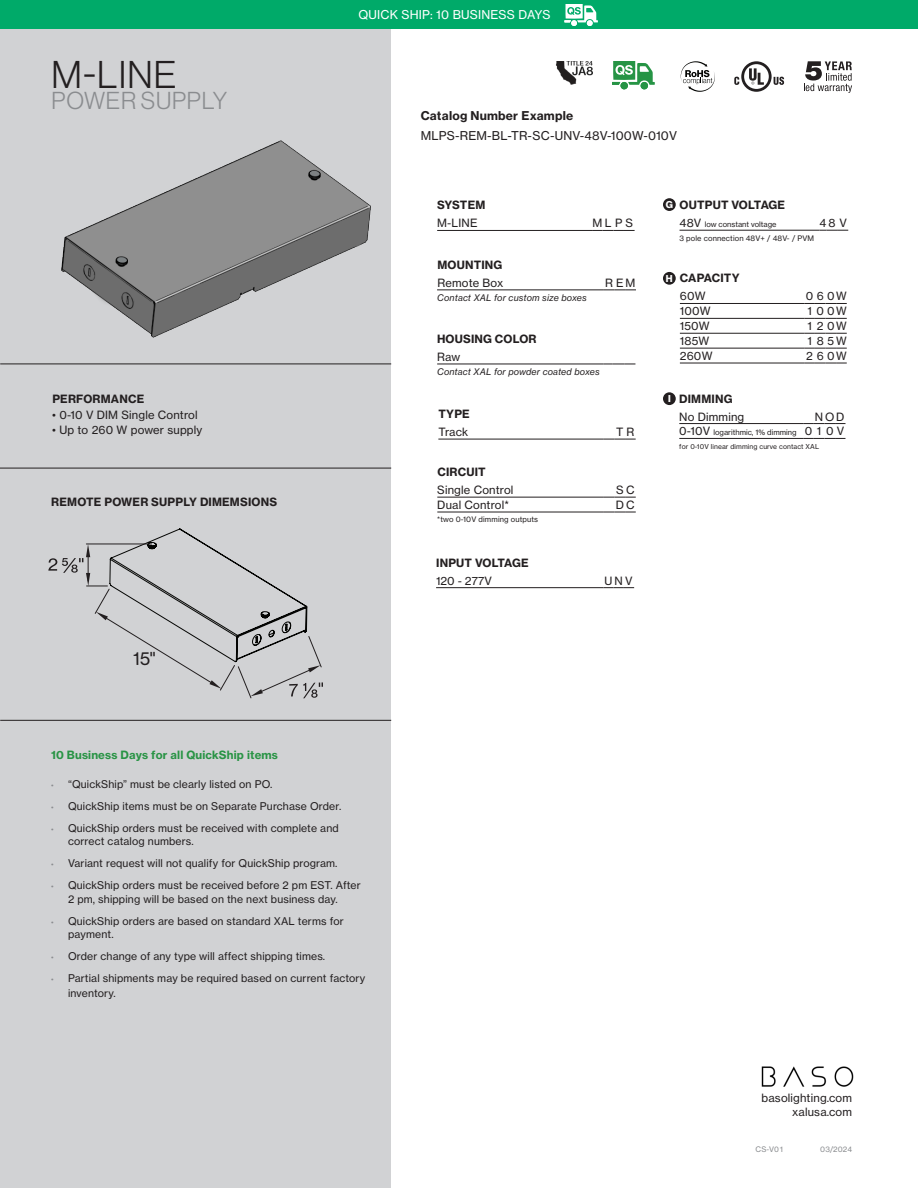
<style>
.page{position:relative;width:918px;height:1188px;background:#fff}
.page>*{position:absolute;margin:0;border:0;box-sizing:border-box;transform-origin:0 0}
.Vela_d_ind{font:37.8px "N Haas Grotesk DS Pro 45 Lt";color:#231f20}
.Vela_d_ind-2{font:24px "N Haas Grotesk DS Pro 45 Lt";letter-spacing:.03em;color:#8a8c8f}
.text{font:12px "N Haas Grotesk TX Pro 55 Rg";letter-spacing:.015em;color:#231f20}
.t1{font:12px "N Haas Grotesk TX Pro 55 Rg";letter-spacing:.015em;color:#fff}
.text-2{font:12px "N Haas Grotesk TX Pro 75 Bd";letter-spacing:.015em;color:#231f20}
.t2{font:11.25px "N Haas Grotesk TX Pro 55 Rg";letter-spacing:.015em;color:#231f20}
.t3{font:11.25px "N Haas Grotesk TX Pro 75 Bd";letter-spacing:.015em;color:#231f20}
.t4{font:11.25px "N Haas Grotesk TX Pro 75 Bd";letter-spacing:.015em;color:#299445}
.t5{font:10.5px/13.5px "N Haas Grotesk TX Pro 55 Rg";letter-spacing:.015em;color:#231f20}
.t6{font:9.75px "N Haas Grotesk DS Pro 75 Bd";color:#fff}
.t7{font:9px "N Haas Grotesk TX Pro 56 It";letter-spacing:.015em;color:#231f20}
.t8{font:7.5px "N Haas Grotesk TX Pro 55 Rg";color:#231f20}
.t9{font:7.5px "N Haas Grotesk TX Pro 55 Rg";color:#8a8c8f}
.t10{font:6.75px "N Haas Grotesk TX Pro 55 Rg";letter-spacing:.015em;color:#231f20}
.s1{font-size:11.25px}
.s2{font-size:7.5px;color:#8a8c8f}
</style>
<div class="page">
<div style="left:0;top:0;width:391px;height:1188px;background:#d1d2d4"></div>
<svg style="left:804px;top:61px;width:48px;height:32px"></svg>
<svg style="left:734px;top:61px;width:50px;height:31px"></svg>
<svg style="left:681px;top:61px;width:34px;height:31px"></svg>
<img style="left:556px;top:61px;width:37px;height:24px">
<svg style="left:613px;top:62px;width:42px;height:27px"></svg>
<div style="left:0;top:0;width:918px;height:29px;background:#00aa69"></div>
<svg style="left:565px;top:4px;width:33px;height:22px"></svg>
<img style="left:761px;top:1066px;width:93px;height:21px">
<hr style="left:0;top:720px;width:391px;height:1px;background:#231f20">
<hr style="left:0;top:468px;width:391px;height:1px;background:#231f20">
<hr style="left:0;top:364px;width:391px;height:1px;background:#231f20">
<img style="left:61px;top:140px;width:310px;height:198px">
<hr style="left:437px;top:230px;width:155px;height:1px;background:#231f20">
<svg style="left:592px;top:230px;width:43px;height:1px"></svg>
<hr style="left:680px;top:230px;width:140px;height:1px;background:#231f20">
<svg style="left:820px;top:230px;width:28px;height:1px"></svg>
<hr style="left:436px;top:587px;width:167px;height:1px;background:#231f20">
<svg style="left:603px;top:587px;width:31px;height:1px"></svg>
<hr style="left:437px;top:290px;width:167px;height:1px;background:#231f20">
<svg style="left:604px;top:290px;width:32px;height:1px"></svg>
<hr style="left:680px;top:363px;width:124px;height:1px;background:#231f20">
<svg style="left:804px;top:363px;width:43px;height:1px"></svg>
<hr style="left:680px;top:303px;width:124px;height:1px;background:#231f20">
<svg style="left:804px;top:303px;width:43px;height:1px"></svg>
<hr style="left:680px;top:318px;width:124px;height:1px;background:#231f20">
<svg style="left:804px;top:318px;width:43px;height:1px"></svg>
<hr style="left:680px;top:333px;width:124px;height:1px;background:#231f20">
<svg style="left:804px;top:333px;width:43px;height:1px"></svg>
<hr style="left:680px;top:348px;width:124px;height:1px;background:#231f20">
<svg style="left:804px;top:348px;width:43px;height:1px"></svg>
<hr style="left:438px;top:439px;width:166px;height:1px;background:#231f20">
<svg style="left:604px;top:439px;width:32px;height:1px"></svg>
<hr style="left:437px;top:497px;width:167px;height:1px;background:#231f20">
<svg style="left:604px;top:497px;width:32px;height:1px"></svg>
<hr style="left:437px;top:512px;width:167px;height:1px;background:#231f20">
<svg style="left:604px;top:512px;width:32px;height:1px"></svg>
<hr style="left:437px;top:364px;width:166px;height:1px;background:#231f20">
<svg style="left:603px;top:364px;width:32px;height:1px"></svg>
<hr style="left:679px;top:423px;width:124px;height:1px;background:#231f20">
<svg style="left:803px;top:423px;width:42px;height:1px"></svg>
<hr style="left:679px;top:438px;width:124px;height:1px;background:#231f20">
<svg style="left:803px;top:438px;width:42px;height:1px"></svg>
<div style="left:663px;top:272px;width:13px;height:13px;background:#231f20;border-radius:50%"></div>
<div style="left:663px;top:198px;width:13px;height:13px;background:#231f20;border-radius:50%"></div>
<div style="left:663px;top:392px;width:13px;height:13px;background:#231f20;border-radius:50%"></div>
<svg style="left:48px;top:528px;width:275px;height:171px"></svg>
<p class="Vela_d_ind" style="left:52px;top:54px;width:127px">M-LINE</p>
<p class="Vela_d_ind-2" style="left:51px;top:87px;width:177px">POWER SUPPLY</p>
<p class="t3" style="left:52px;top:392px;width:93px">PERFORMANCE</p>
<p class="t2" style="left:52px;top:408px;width:147px">• 0-10 V DIM Single Control</p>
<p class="t2" style="left:52px;top:423px;width:152px">• Up to 260 W power supply</p>
<p class="t3" style="left:51px;top:495px;width:227px">REMOTE POWER SUPPLY DIMEMSIONS</p>
<p class="t1" style="left:358px;top:7px;width:194px">QUICK SHIP: 10 BUSINESS DAYS</p>
<p class="text-2" style="left:421px;top:108px;width:154px">Catalog Number Example</p>
<p class="text" style="left:421px;top:128px;width:258px">MLPS-REM-BL-TR-SC-UNV-48V-100W-010V</p>
<p class="t3" style="left:437px;top:198px;width:50px">SYSTEM</p>
<p class="t2" style="left:437px;top:216px;width:42px">M-LINE</p>
<p class="t2" style="left:592px;top:216px;width:42px">MLPS</p>
<p class="t3" style="left:437px;top:258px;width:66px">MOUNTING</p>
<p class="t2" style="left:438px;top:276px;width:67px">Remote Box</p>
<p class="t2" style="left:605px;top:276px;width:32px">R EM</p>
<p class="t7" style="left:437px;top:292px;width:151px">Contact XAL for custom size boxes</p>
<p class="t3" style="left:437px;top:332px;width:101px">HOUSING COLOR</p>
<p class="t2" style="left:437px;top:350px;width:25px">Raw</p>
<p class="t7" style="left:437px;top:366px;width:164px">Contact XAL for powder coated boxes</p>
<p class="t3" style="left:438px;top:407px;width:33px">TYPE</p>
<p class="t2" style="left:438px;top:425px;width:31px">Track</p>
<p class="t2" style="left:616px;top:425px;width:20px">T R</p>
<p class="t3" style="left:437px;top:465px;width:50px">CIRCUIT</p>
<p class="t2" style="left:437px;top:483px;width:78px">Single Control</p>
<p class="t2" style="left:616px;top:483px;width:20px">SC</p>
<p class="t2" style="left:437px;top:498px;width:73px">Dual Control*</p>
<p class="t2" style="left:616px;top:498px;width:20px">DC</p>
<p class="t8" style="left:437px;top:515px;width:102px">*two 0-10V dimming outputs</p>
<p class="t3" style="left:436px;top:555px;width:94px">INPUT VOLTAGE</p>
<p class="t2" style="left:436px;top:574px;width:57px">120 - 277V</p>
<p class="t2" style="left:605px;top:574px;width:30px">UNV</p>
<p class="t3" style="left:680px;top:198px;width:107px">OUTPUT VOLTAGE</p>
<p class="t8" style="left:680px;top:220px;width:99px"><span class="s1">48V</span> low constant voltage</p>
<p class="t2" style="left:820px;top:216px;width:29px">48V</p>
<p class="t8" style="left:680px;top:233px;width:136px">3 pole connection 48V+ / 48V- / PVM</p>
<p class="t6" style="left:666px;top:199px;width:9px">G</p>
<p class="t6" style="left:666px;top:273px;width:8px">H</p>
<p class="t3" style="left:680px;top:271px;width:61px">CAPACITY</p>
<p class="t2" style="left:680px;top:289px;width:27px">60W</p>
<p class="t2" style="left:806px;top:289px;width:42px">0 6 0W</p>
<p class="t2" style="left:680px;top:304px;width:32px">100W</p>
<p class="t2" style="left:807px;top:304px;width:41px">1 0 0W</p>
<p class="t2" style="left:680px;top:319px;width:31px">150W</p>
<p class="t2" style="left:807px;top:319px;width:41px">1 2 0W</p>
<p class="t2" style="left:680px;top:334px;width:31px">185W</p>
<p class="t2" style="left:807px;top:334px;width:41px">1 8 5W</p>
<p class="t2" style="left:680px;top:349px;width:34px">260W</p>
<p class="t2" style="left:806px;top:349px;width:42px">2 6 0W</p>
<p class="t6" style="left:668px;top:393px;width:4px">I</p>
<p class="t3" style="left:679px;top:391px;width:55px">DIMMING</p>
<p class="t2" style="left:679px;top:410px;width:67px">No Dimming</p>
<p class="t2" style="left:815px;top:410px;width:31px">NOD</p>
<p class="t8" style="left:679px;top:428px;width:119px"><span class="s1">0-10V</span> logarithmic, 1% dimming</p>
<p class="t2" style="left:805px;top:424px;width:41px">0 1 0 V</p>
<p class="t10" style="left:679px;top:442px;width:141px">for 0-10V linear dimming curve contact XAL</p>
<p class="t4" style="left:51px;top:748px;width:229px">10 Business Days for all QuickShip items</p>
<p class="t5" style="left:51px;top:777px;width:223px"><span class="s2">•</span> “QuickShip” must be clearly listed on PO.</p>
<p class="t5" style="left:51px;top:799px;width:292px"><span class="s2">•</span> QuickShip items must be on Separate Purchase Order.</p>
<p class="t5" style="left:68px;top:821px;width:272px;text-indent:-17px"><span class="s2">•</span> QuickShip orders must be received with complete and correct catalog numbers.</p>
<p class="t5" style="left:51px;top:857px;width:288px"><span class="s2">•</span> Variant request will not qualify for QuickShip program.</p>
<p class="t5" style="left:51px;top:879px;width:311px;text-align:center"><span class="s2">•</span> QuickShip orders must be received before 2 pm EST. After<br>2 pm, shipping will be based on the next business day.</p>
<p class="t5" style="left:68px;top:914px;width:277px;text-indent:-17px"><span class="s2">•</span> QuickShip orders are based on standard XAL terms for payment.</p>
<p class="t5" style="left:51px;top:950px;width:276px"><span class="s2">•</span> Order change of any type will affect shipping times.</p>
<p class="t5" style="left:68px;top:971px;width:299px;line-height:14.9px;text-indent:-17px"><span class="s2">•</span> Partial shipments may be required based on current factory inventory.</p>
<p class="t2" style="left:762px;top:1091px;width:92px">basolighting.com</p>
<p class="t2" style="left:792px;top:1105px;width:61px">xalusa.com</p>
<p class="t9" style="left:756px;top:1145px;width:30px">CS-V01</p>
<p class="t9" style="left:820px;top:1145px;width:33px">03/2024</p>
</div>
